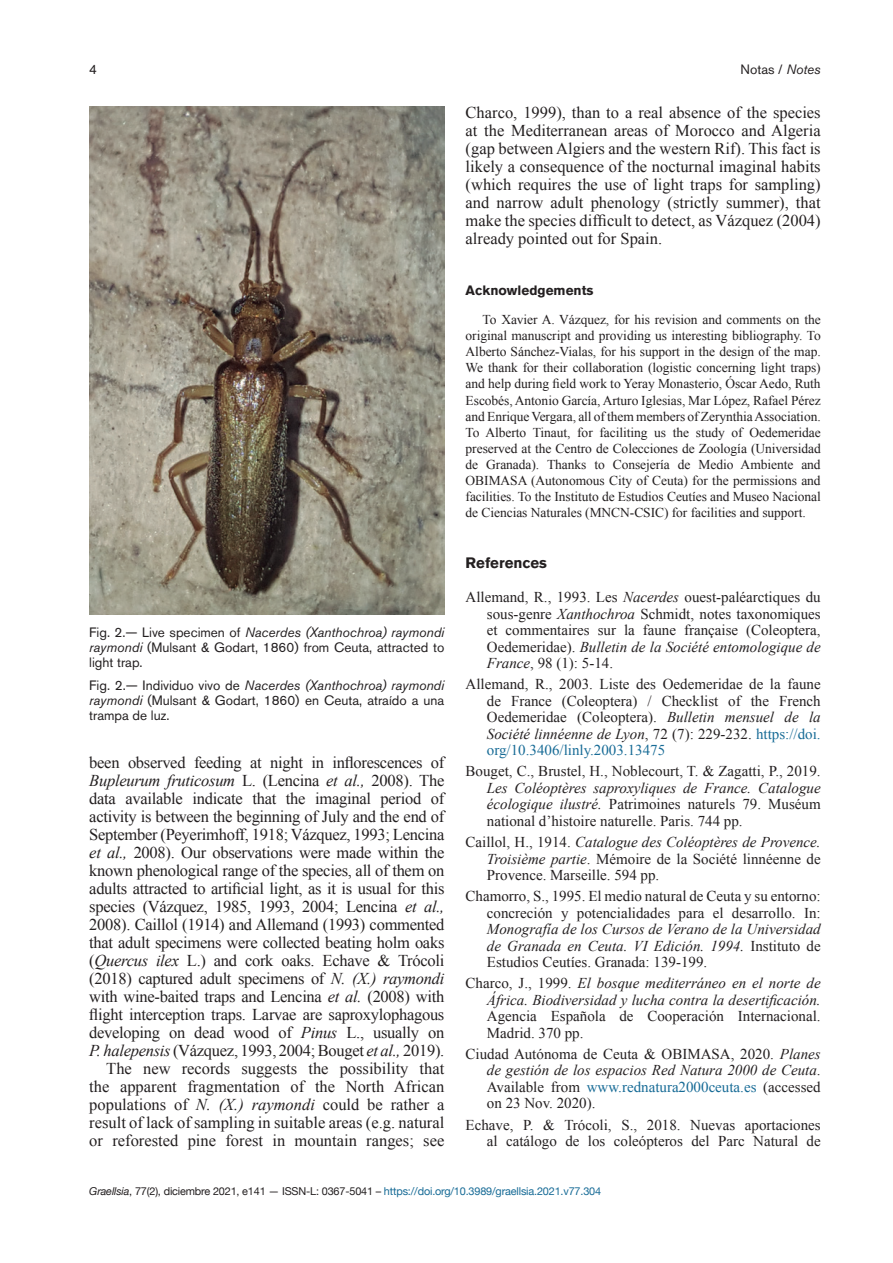
<style>
.page{position:relative;width:893px;height:1263px;background:#fff}
.page>*{position:absolute;margin:0;border:0;box-sizing:border-box;transform-origin:0 0}
.t1{font:16.5px/18px "Times New Roman";letter-spacing:-.015em;color:#231f20;text-align:justify}
.t2{font:15px/16.5px "Times New Roman";color:#231f20;text-align:justify}
.t3{font:italic 15px/16.5px "Times New Roman";color:#231f20;text-align:justify}
.t4{font:700 15px "Akzidenz Grotesk BQ";color:#231f20}
.t5{font:13.5px/16px "Times New Roman";letter-spacing:-.005em;color:#231f20;text-align:justify}
.t6{font:13.5px/15px "Akzidenz Grotesk BQ";color:#231f20;text-align:justify}
.t7{font:700 13.5px "Akzidenz Grotesk BQ";color:#231f20}
.t8{font:10.8px "Helvetica Neue";letter-spacing:-.015em;color:#176b96}
.s1{font-style:italic}
.s2{color:#176b96}
.s3{font-style:normal}
.s4{font-style:italic;color:#231f20}
.s5{color:#231f20}
</style>
<div class="page">
<img style="left:89px;top:106px;width:355px;height:508px">
<p class="t6" style="left:89px;top:62px;width:9px">4</p>
<p class="t6" style="left:740px;top:62px;width:82px">Notas / <span class="s1">Notes</span></p>
<p class="t6" style="left:89px;top:624px;width:357px">Fig. 2.— Live specimen of <span class="s1">Nacerdes (Xanthochroa) raymondi raymondi</span> (Mulsant &amp; Godart, 1860) from Ceuta, attracted to light trap.</p>
<p class="t6" style="left:89px;top:678px;width:357px">Fig. 2.— Individuo vivo de <span class="s1">Nacerdes (Xanthochroa) raymondi raymondi</span> (Mulsant &amp; Godart, 1860) en Ceuta, atraído a una trampa de luz.</p>
<p class="t1" style="left:89px;top:753px;width:357px;text-align:right">been observed feeding at night in inflorescences of <span class="s1">Bupleurum fruticosum</span> L. (Lencina <span class="s1">et al.,</span> 2008). The data available indicate that the imaginal period of activity is between the beginning of July and the end of September (Peyerimhoff, 1918; Vázquez, 1993; Lencina <span class="s1">et al.,</span> 2008). Our observations were made within the known phenological range of the species, all of them on adults attracted to artificial light, as it is usual for this species (Vázquez, 1985, 1993, 2004; Lencina <span class="s1">et al., </span>2008). Caillol (1914) and Allemand (1993) commented that adult specimens were collected beating holm oaks (<span class="s1">Quercus ilex</span> L.) and cork oaks. Echave &amp; Trócoli (2018) captured adult specimens of <span class="s1">N. (X.) raymondi </span>with wine-baited traps and Lencina <span class="s1">et al.</span> (2008) with flight interception traps. Larvae are saproxylophagous developing on dead wood of <span class="s1">Pinus</span> L., usually on <span class="s1">P. halepensis</span> (Vázquez, 1993, 2004; Bouget <span class="s1">et al.,</span> 2019).<br>The new records suggests the possibility that the apparent fragmentation of the North African populations of <span class="s1">N. (X.) raymondi</span> could be rather a result of lack of sampling in suitable areas (e.g. natural or reforested pine forest in mountain ranges; see</p>
<p class="t1" style="left:466px;top:103px;width:357px">Charco, 1999), than to a real absence of the species at the Mediterranean areas of Morocco and Algeria (gap between Algiers and the western Rif). This fact is likely a consequence of the nocturnal imaginal habits (which requires the use of light traps for sampling) and narrow adult phenology (strictly summer), that make the species difficult to detect, as Vázquez (2004) already pointed out for Spain.</p>
<p class="t7" style="left:466px;top:282px;width:129px">Acknowledgements</p>
<p class="t5" style="left:466px;top:311px;width:357px;text-indent:17px">To Xavier A. Vázquez, for his revision and comments on the original manuscript and providing us interesting bibliography. To Alberto Sánchez-Vialas, for his support in the design of the map.<br>We thank for their collaboration (logistic concerning light traps) and help during field work to Yeray Monasterio, Óscar Aedo, Ruth Escobés, Antonio García, Arturo Iglesias, Mar López, Rafael Pérez and Enrique Vergara, all of them members of Zerynthia Association.<br>To Alberto Tinaut, for faciliting us the study of Oedemeridae preserved at the Centro de Colecciones de Zoología (Universidad de Granada). Thanks to Consejería de Medio Ambiente and OBIMASA (Autonomous City of Ceuta) for the permissions and facilities. To the Instituto de Estudios Ceutíes and Museo Nacional de Ciencias Naturales (MNCN-CSIC) for facilities and support.</p>
<p class="t4" style="left:466px;top:554px;width:83px">References</p>
<p class="t2" style="left:487px;top:589px;width:335px;text-indent:-21px">Allemand, R., 1993. Les <span class="s1">Nacerdes</span> ouest-paléarctiques du sous-genre <span class="s1">Xanthochroa</span> Schmidt, notes taxonomiques et commentaires sur la faune française (Coleoptera, Oedemeridae). <span class="s1">Bulletin de la Société entomologique de France</span>, 98 (1): 5-14.</p>
<p class="t2" style="left:487px;top:676px;width:335px;text-indent:-21px">Allemand, R., 2003. Liste des Oedemeridae de la faune de France (Coleoptera) / Checklist of the French Oedemeridae (Coleoptera). <span class="s1">Bulletin mensuel de la Société linnéenne de Lyon</span>, 72 (7): 229-232. <span class="s2">https://doi. org/10.3406/linly.2003.13475</span></p>
<p class="t2" style="left:466px;top:763px;width:357px">Bouget, C., Brustel, H., Noblecourt, T. &amp; Zagatti, P., 2019.</p>
<p class="t2" style="left:487px;top:779px;width:335px"><span class="s1">Les Coléoptères saproxyliques de France. Catalogue écologique ilustré.</span> Patrimoines naturels 79. Muséum national d’histoire naturelle. Paris. 744 pp.</p>
<p class="t2" style="left:487px;top:833px;width:335px;text-indent:-21px">Caillol, H., 1914. <span class="s1">Catalogue des Coléoptères de Provence.<br>Troisième partie</span>. Mémoire de la Société linnéenne de Provence. Marseille. 594 pp.</p>
<p class="t2" style="left:466px;top:888px;width:357px;text-align:right">Chamorro, S., 1995. El medio natural de Ceuta y su entorno: concreción y potencialidades para el desarrollo. In:</p>
<p class="t3" style="left:487px;top:920px;width:335px">Monografía de los Cursos de Verano de la Universidad de Granada en Ceuta. VI Edición. 1994. <span class="s3">Instituto de Estudios Ceutíes. Granada: 139-199.</span></p>
<p class="t3" style="left:466px;top:975px;width:357px;text-align:right"><span class="s3">Charco, J., 1999.</span> El bosque mediterráneo en el norte de<br>África. Biodiversidad y lucha contra la desertificación.</p>
<p class="t2" style="left:487px;top:1008px;width:335px">Agencia Española de Cooperación Internacional.<br>Madrid. 370 pp.</p>
<p class="t2" style="left:487px;top:1045px;width:335px;text-indent:-21px">Ciudad Autónoma de Ceuta &amp; OBIMASA, 2020. <span class="s1">Planes de gestión de los espacios Red Natura 2000 de Ceuta</span>.<br>Available from <span class="s2">www.rednatura2000ceuta.es</span> (accessed on 23 Nov. 2020).</p>
<p class="t2" style="left:466px;top:1116px;width:357px;text-align:right">Echave, P. &amp; Trócoli, S., 2018. Nuevas aportaciones al catálogo de los coleópteros del Parc Natural de</p>
<p class="t8" style="left:89px;top:1183px;width:513px"><span class="s4">Graellsia</span><span class="s5">, 77(2), diciembre 2021, e141 — ISSN-L: 0367-5041 –</span> https://doi.org/10.3989/graellsia.2021.v77.304</p>
</div>
